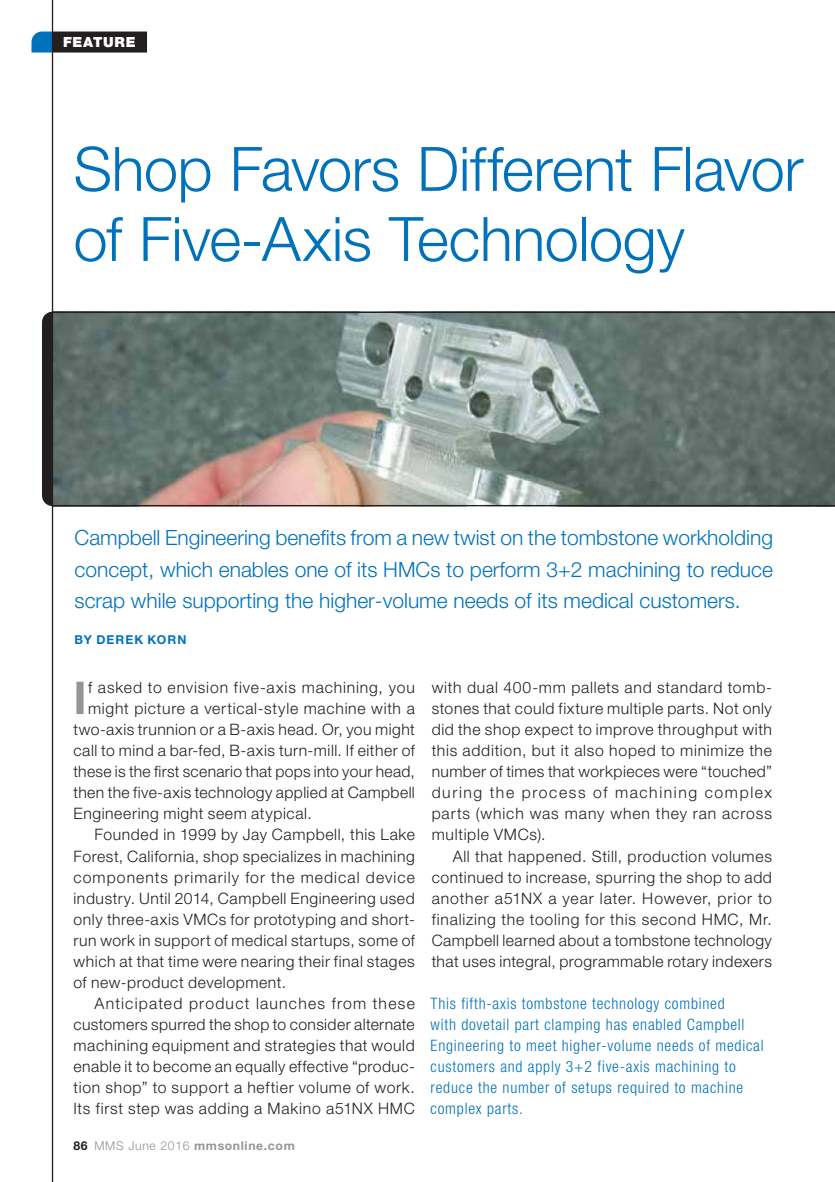
<style>
.page{position:relative;width:835px;height:1182px;background:#fff}
.page>*{position:absolute;margin:0;border:0;box-sizing:border-box;transform-origin:0 0}
.t1{font:300 61.25px/70px "Helvetica Neue LT Std";letter-spacing:-.01em;color:#0072bc}
.t2{font:700 45.15px "Helvetica Neue LT Std";color:#939598}
.t3{font:300 21px/31.5px "Helvetica Neue LT Std";color:#0072bc;text-align:justify}
.t4{font:300 15.75px/21px "Helvetica Neue LT Std";letter-spacing:.035em;color:#231f20;text-align:justify}
.t5{font:300 condensed 15.75px/21px "Helvetica Neue LT Std";letter-spacing:.05em;color:#0072bc}
.t6{font:300 15.75px "Helvetica Neue LT Std";letter-spacing:.015em;color:#231f20}
.t7{font:300 15.75px "Helvetica Neue LT Std";letter-spacing:.055em;color:#231f20}
.t8{font:300 15.75px "Helvetica Neue LT Std";letter-spacing:.065em;color:#231f20}
.t9{font:300 15.75px "Helvetica Neue LT Std";letter-spacing:.08em;color:#231f20}
.t10{font:900 14px "Helvetica Neue LT Std";letter-spacing:.055em;color:#fff}
.t11{font:700 12.25px "Helvetica Neue LT Std";letter-spacing:.05em;color:#939598}
.t12{font:700 12.25px "Helvetica Neue LT Std";letter-spacing:.085em;color:#0072bc}
.s1{color:#231f20}
.s2{font-weight:300}
</style>
<div class="page">
<svg style="left:32px;top:32px;width:20px;height:20px"></svg>
<div style="left:52px;top:32px;width:95px;height:20px;background:#231f20"></div>
<img style="left:53px;top:313px;width:782px;height:192px">
<hr style="left:52px;top:312px;width:783px;height:1px;background:#231f20">
<hr style="left:52px;top:505px;width:783px;height:1px;background:#231f20">
<div style="left:42px;top:312px;width:10px;height:194px;background:#231f20"></div>
<hr style="left:52px;top:0;width:1px;height:1181px;background:#231f20">
<p class="t10" style="left:63px;top:34px;width:74px">FEATURE</p>
<h1 class="t1" style="left:74px;top:133px;width:731px">Shop Favors Different Flavor of Five-Axis Technology</h1>
<h3 class="t3" style="left:75px;top:521px;width:700px">Campbell Engineering benefits from a new twist on the tombstone workholding concept, which enables one of its HMCs to perform 3+2 machining to reduce scrap while supporting the higher-volume needs of its medical customers.</h3>
<p class="t12" style="left:75px;top:632px;width:113px">BY DEREK KORN</p>
<p class="t4" style="left:432px;top:677px;width:342px">with dual 400-mm pallets and standard tomb&shy;stones that could fixture multiple parts. Not only did the shop expect to improve throughput with this addition, but it also hoped to minimize the number of times that workpieces were “touched” during the process of machining complex parts (which was many when they ran across multiple VMCs).</p>
<p class="t4" style="left:432px;top:845px;width:342px;text-indent:21px">All that happened. Still, production volumes continued to increase, spurring the shop to add another a51NX a year later. However, prior to finalizing the tooling for this second HMC, Mr.<br>Campbell learned about a tombstone technology that uses integral, programmable rotary indexers</p>
<p class="t5" style="left:430px;top:992px;width:334px">This fifth-axis tombstone technology combined<br>with dovetail part clamping has enabled Campbell Engineering to meet higher-volume needs of medical customers and apply 3+2 five-axis machining to reduce the number of setups required to machine complex parts.</p>
<h2 class="t2" style="left:74px;top:670px;width:15px">I</h2>
<p class="t7" style="left:88px;top:678px;width:328px">f asked to envision five-axis machining, you</p>
<p class="t4" style="left:88px;top:698px;width:328px">might picture a vertical-style machine with a</p>
<p class="t4" style="left:73px;top:719px;width:343px">two-axis trunnion or a B-axis head. Or, you might</p>
<p class="t4" style="left:73px;top:740px;width:343px">call to mind a bar-fed, B-axis turn-mill. If either of</p>
<p class="t6" style="left:73px;top:762px;width:343px">these is the first scenario that pops into your head,</p>
<p class="t4" style="left:73px;top:782px;width:343px">then the five-axis technology applied at Campbell</p>
<p class="t4" style="left:73px;top:803px;width:240px">Engineering might seem atypical.</p>
<p class="t4" style="left:94px;top:824px;width:322px">Founded in 1999 by Jay Campbell, this Lake</p>
<p class="t4" style="left:73px;top:845px;width:343px">Forest, California, shop specializes in machining</p>
<p class="t8" style="left:73px;top:867px;width:343px">components primarily for the medical device</p>
<p class="t4" style="left:73px;top:887px;width:343px">industry. Until 2014, Campbell Engineering used</p>
<p class="t4" style="left:73px;top:908px;width:343px">only three-axis VMCs for prototyping and short-</p>
<p class="t4" style="left:73px;top:929px;width:343px">run work in support of medical startups, some of</p>
<p class="t4" style="left:73px;top:950px;width:343px">which at that time were nearing their final stages</p>
<p class="t4" style="left:73px;top:970px;width:214px">of new-product development.</p>
<p class="t9" style="left:94px;top:993px;width:322px">Anticipated product launches from these</p>
<p class="t4" style="left:73px;top:1012px;width:343px">customers spurred the shop to consider alternate</p>
<p class="t4" style="left:73px;top:1033px;width:343px">machining equipment and strategies that would</p>
<p class="t4" style="left:73px;top:1054px;width:343px">enable it to become an equally effective “produc-</p>
<p class="t4" style="left:73px;top:1075px;width:343px">tion shop” to support a heftier volume of work.</p>
<p class="t4" style="left:73px;top:1096px;width:343px">Its first step was adding a Makino a51NX HMC</p>
<p class="t11" style="left:74px;top:1138px;width:223px"><span class="s1">86</span> <span class="s2">MMS June 2016</span> mmsonline.com</p>
</div>
